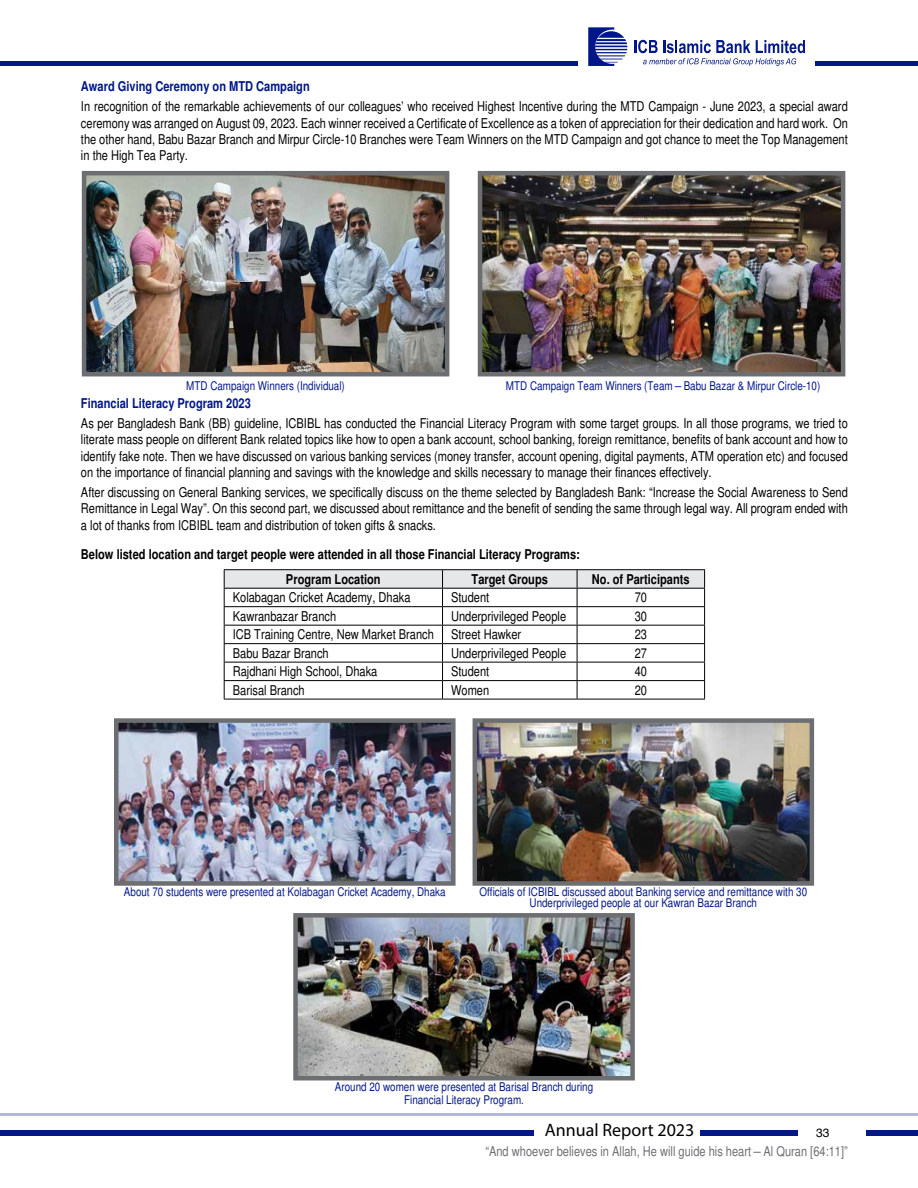
<style>
.page{position:relative;width:918px;height:1188px;background:#fff}
.page>*{position:absolute;margin:0;border:0;box-sizing:border-box;transform-origin:0 0}
.t1{font:18px "Myriad Pro";color:#000}
.t2{font:condensed 13.5px/16.2px "Helvetica";color:#000;text-align:justify}
.t3{font:700 condensed 13.5px/24.9px "Helvetica";color:#000;text-align:center}
.t4{font:condensed 13.5px "Helvetica";color:#6d6e71}
.t5{font:700 condensed 13.5px "Helvetica";color:#001689}
.t6{font:condensed 12px/10.5px "Helvetica";color:#001689;text-align:center}
.t7{font:12px "Helvetica";color:#000}
</style>
<div class="page">
<div style="left:0;top:61px;width:8px;height:5px;background:#001689"></div>
<div style="left:8px;top:61px;width:570px;height:5px;background:#001689"></div>
<div style="left:815px;top:61px;width:103px;height:5px;background:#001689"></div>
<svg style="left:588px;top:27px;width:39px;height:39px"></svg>
<svg style="left:634px;top:40px;width:171px;height:26px"></svg>
<div style="left:8px;top:1130px;width:526px;height:6px;background:#001689"></div>
<div style="left:700px;top:1130px;width:97px;height:6px;background:#001689"></div>
<hr style="left:8px;top:1113px;width:910px;height:3px;background:#b3b9dc">
<div style="left:866px;top:1130px;width:52px;height:6px;background:#001689"></div>
<svg style="left:0;top:1113px;width:8px;height:3px"></svg>
<div style="left:0;top:1130px;width:8px;height:6px;background:#001689"></div>
<hr style="left:224px;top:569px;width:219px;height:1px;background:#000">
<hr style="left:443px;top:569px;width:134px;height:1px;background:#000">
<hr style="left:577px;top:569px;width:128px;height:1px;background:#000">
<svg style="left:224px;top:570px;width:481px;height:129px"></svg>
<hr style="left:224px;top:699px;width:219px;height:1px;background:#000">
<hr style="left:443px;top:699px;width:134px;height:1px;background:#000">
<hr style="left:577px;top:699px;width:128px;height:1px;background:#000">
<img style="left:87px;top:176px;width:357px;height:195px">
<div style="left:82px;top:171px;width:367px;height:205px;border:4px solid #6d6e71"></div>
<img style="left:483px;top:176px;width:357px;height:195px">
<div style="left:478px;top:171px;width:367px;height:205px;border:4px solid #6d6e71"></div>
<img style="left:478px;top:723px;width:331px;height:158px">
<div style="left:473px;top:718px;width:341px;height:168px;border:4px solid #6d6e71"></div>
<img style="left:119px;top:723px;width:332px;height:158px">
<div style="left:114px;top:718px;width:342px;height:168px;border:4px solid #6d6e71"></div>
<img style="left:298px;top:918px;width:332px;height:157px">
<div style="left:293px;top:913px;width:342px;height:167px;border:4px solid #6d6e71"></div>
<p class="t5" style="left:81px;top:78px;width:230px">Award Giving Ceremony on MTD Campaign</p>
<p class="t2" style="left:81px;top:98px;width:768px">In recognition of the remarkable achievements of our colleagues’ who received Highest Incentive during the MTD Campaign - June 2023, a special award ceremony was arranged on August 09, 2023. Each winner received a Certificate of Excellence as a token of appreciation for their dedication and hard work. On the other hand, Babu Bazar Branch and Mirpur Circle-10 Branches were Team Winners on the MTD Campaign and got chance to meet the Top Management in the High Tea Party.</p>
<p class="t6" style="left:186px;top:380px;width:160px">MTD Campaign Winners (Individual)</p>
<p class="t6" style="left:506px;top:380px;width:316px">MTD Campaign Team Winners (Team – Babu Bazar &amp; Mirpur Circle-10)</p>
<p class="t5" style="left:81px;top:395px;width:171px">Financial Literacy Program 2023</p>
<p class="t2" style="left:81px;top:415px;width:768px">As per Bangladesh Bank (BB) guideline, ICBIBL has conducted the Financial Literacy Program with some target groups. In all those programs, we tried to literate mass people on different Bank related topics like how to open a bank account, school banking, foreign remittance, benefits of bank account and how to identify fake note. Then we have discussed on various banking services (money transfer, account opening, digital payments, ATM operation etc) and focused on the importance of financial planning and savings with the knowledge and skills necessary to manage their finances effectively.</p>
<p class="t2" style="left:81px;top:484px;width:768px">After discussing on General Banking services, we specifically discuss on the theme selected by Bangladesh Bank: “Increase the Social Awareness to Send Remittance in Legal Way”. On this second part, we discussed about remittance and the benefit of sending the same through legal way. All program ended with a lot of thanks from ICBIBL team and distribution of token gifts &amp; snacks.</p>
<p class="t3" style="left:81px;top:542px;width:500px">Below listed location and target people were attended in all those Financial Literacy Programs:<br>Program Location</p>
<p class="t3" style="left:472px;top:567px;width:78px">Target Groups</p>
<p class="t3" style="left:592px;top:567px;width:99px">No. of Participants</p>
<p class="t2" style="left:233px;top:589px;width:179px">Kolabagan Cricket Academy, Dhaka</p>
<p class="t2" style="left:451px;top:589px;width:40px">Student</p>
<p class="t2" style="left:635px;top:589px;width:14px">70</p>
<p class="t2" style="left:233px;top:608px;width:105px">Kawranbazar Branch</p>
<p class="t2" style="left:451px;top:608px;width:117px">Underprivileged People</p>
<p class="t2" style="left:635px;top:608px;width:14px">30</p>
<p class="t2" style="left:233px;top:626px;width:203px">ICB Training Centre, New Market Branch</p>
<p class="t2" style="left:451px;top:626px;width:72px">Street Hawker</p>
<p class="t2" style="left:635px;top:626px;width:14px">23</p>
<p class="t2" style="left:233px;top:645px;width:97px">Babu Bazar Branch</p>
<p class="t2" style="left:451px;top:645px;width:117px">Underprivileged People</p>
<p class="t2" style="left:635px;top:645px;width:14px">27</p>
<p class="t2" style="left:233px;top:663px;width:146px">Rajdhani High School, Dhaka</p>
<p class="t2" style="left:451px;top:663px;width:40px">Student</p>
<p class="t2" style="left:635px;top:663px;width:14px">40</p>
<p class="t2" style="left:233px;top:682px;width:73px">Barisal Branch</p>
<p class="t2" style="left:451px;top:682px;width:40px">Women</p>
<p class="t2" style="left:635px;top:682px;width:14px">20</p>
<p class="t6" style="left:124px;top:887px;width:323px">About 70 students were presented at Kolabagan Cricket Academy, Dhaka</p>
<p class="t6" style="left:480px;top:887px;width:329px">Officials of ICBIBL discussed about Banking service and remittance with 30<br>Underprivileged people at our Kawran Bazar Branch</p>
<p class="t6" style="left:335px;top:1080px;width:260px;line-height:13.4px">Around 20 women were presented at Barisal Branch during<br>Financial Literacy Program.</p>
<h1 class="t1" style="left:545px;top:1119px;width:151px">Annual Report 2023</h1>
<p class="t7" style="left:816px;top:1123px;width:15px">33</p>
<p class="t4" style="left:485px;top:1143px;width:364px">“And whoever believes in Allah, He will guide his heart – Al Quran [64:11]”</p>
</div>
